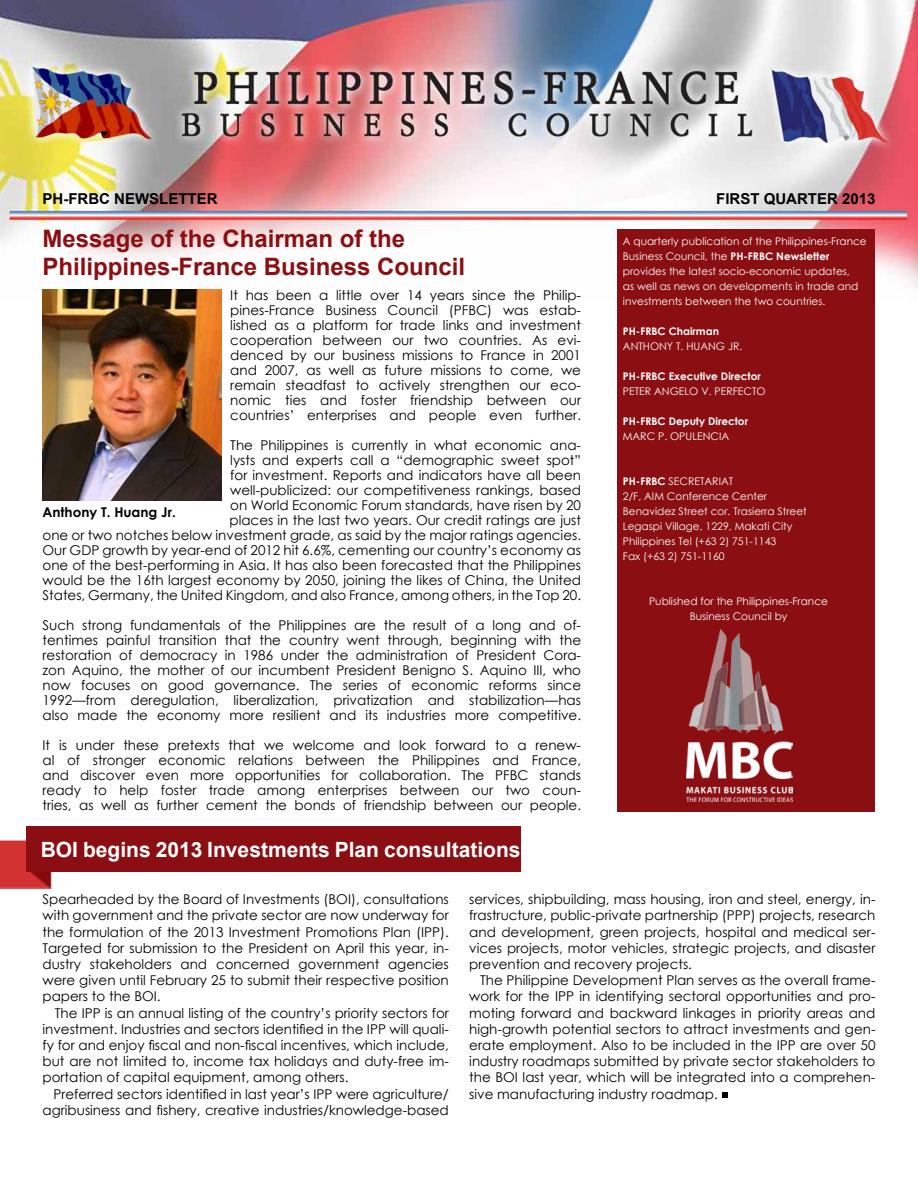
<style>
.page{position:relative;width:918px;height:1188px;background:#fff}
.page>*{position:absolute;margin:0;border:0;box-sizing:border-box;transform-origin:0 0}
.t1{font:700 24px/28.8px "Arial";color:#8b0f12}
.t2{font:700 21px "Arial";color:#fff}
.t3{font:700 15px "Arial";color:#000}
.t4{font:13.5px/15px "Century Gothic";color:#000;text-align:justify}
.t5{font:700 13.5px "Century Gothic";color:#000}
.t6{font:10.5px/15px "Century Gothic";color:#fff}
.t7{font:700 10.5px "Century Gothic";color:#fff}
.s1{font-weight:700}
</style>
<div class="page">
<img style="left:0;top:0;width:918px;height:300px">
<div style="left:617px;top:229px;width:258px;height:582px;background:#8b0f12"></div>
<img style="left:687px;top:629px;width:106px;height:173px">
<img style="left:43px;top:290px;width:179px;height:210px">
<img style="left:0;top:840px;width:323px;height:48px">
<div style="left:26px;top:826px;width:495px;height:45px;background:#8b0f12"></div>
<svg style="left:722px;top:1092px;width:6px;height:6px"></svg>
<p class="t3" style="left:43px;top:189px;width:171px">ph-fRbc newsletter</p>
<p class="t3" style="left:716px;top:189px;width:161px">first quarter 2013</p>
<h1 class="t1" style="left:43px;top:224px;width:424px">Message of the Chairman of the<br>Philippines-France Business Council</h1>
<p class="t6" style="left:623px;top:234px;width:245px">A quarterly publication of the Philippines-France Business Council, the <span class="s1">PH-FRBC Newsletter </span>provides the latest socio-economic updates,<br>as well as news on developments in trade and investments between the two countries.</p>
<p class="t7" style="left:623px;top:323px;width:98px">PH-FRBC Chairman</p>
<p class="t6" style="left:623px;top:339px;width:121px">ANTHONY T. HUANG JR.</p>
<p class="t7" style="left:623px;top:368px;width:139px">PH-FRBC Executive Director</p>
<p class="t6" style="left:623px;top:384px;width:40px">PETER ange</p>
<p class="t6" style="left:684px;top:384px;width:83px">lo V. PERFECTO</p>
<p class="t7" style="left:623px;top:413px;width:127px">PH-FRBC Deputy Director</p>
<p class="t6" style="left:623px;top:429px;width:18px">Marc</p>
<p class="t6" style="left:658px;top:429px;width:47px">p. Opu lencia</p>
<p class="t6" style="left:623px;top:474px;width:185px"><span class="s1">PH-FRBC</span> SECRETARIAT<br>2/F, AIM Conference Center<br>Benavidez Street cor. Trasierra Street<br>Legaspi Village, 1229, Makati City<br>Philippines Tel (+63 2) 751-1143<br>Fax (+63 2) 751-1160</p>
<p class="t6" style="left:649px;top:594px;width:180px;text-align:center">Published for the Philippines-France<br>Business Council by</p>
<p class="t4" style="left:230px;top:287px;width:352px">It has been a little over 14 years since the Philip&shy;pines-France Business Council (PFBC) was estab&shy;lished as a platform for trade links and investment cooperation between our two countries. As evi&shy;denced by our business missions to France in 2001 and 2007, as well as future missions to come, we remain steadfast to actively strengthen our eco&shy;nomic ties and foster friendship between our countries’ enterprises and people even further.</p>
<p class="t4" style="left:43px;top:437px;width:540px;text-align:right">The Philippines is currently in what economic ana-<br>lysts and experts call a “demographic sweet spot”<br>for investment. Reports and indicators have all been<br>well-publicized: our competitiveness rankings, based<br>on World Economic Forum standards, have risen by 20<br>places in the last two years. Our credit ratings are just<br>one or two notches below investment grade, as said by the major ratings agencies.<br>Our GDP growth by year-end of 2012 hit 6.6%, cementing our country’s economy as one of the best-performing in Asia. It has also been forecasted that the Philippines would be the 16th largest economy by 2050, joining the likes of China, the United States, Germany, the United Kingdom, and also France, among others, in the Top 20.</p>
<p class="t4" style="left:43px;top:617px;width:540px">Such strong fundamentals of the Philippines are the result of a long and of&shy;tentimes painful transition that the country went through, beginning with the restoration of democracy in 1986 under the administration of President Cora&shy;zon Aquino, the mother of our incumbent President Benigno S. Aquino III, who now focuses on good governance. The series of economic reforms since 1992—from deregulation, liberalization, privatization and stabilization—has also made the economy more resilient and its industries more competitive.</p>
<p class="t4" style="left:43px;top:737px;width:540px">It is under these pretexts that we welcome and look forward to a renew&shy;al of stronger economic relations between the Philippines and France, and discover even more opportunities for collaboration. The PFBC stands ready to help foster trade among enterprises between our two coun&shy;tries, as well as further cement the bonds of friendship between our people.</p>
<p class="t5" style="left:43px;top:502px;width:135px">Anthony T. Huang Jr.</p>
<h2 class="t2" style="left:41px;top:836px;width:481px">BOI begins 2013 Investments Plan consultations</h2>
<p class="t4" style="left:43px;top:891px;width:408px;line-height:16.2px">Spearheaded by the Board of Investments (BOI), consultations with government and the private sector are now underway for the formulation of the 2013 Investment Promotions Plan (IPP).<br>Targeted for submission to the President on April this year, in&shy;dustry stakeholders and concerned government agencies were given until February 25 to submit their respective position papers to the BOI.</p>
<p class="t4" style="left:43px;top:1005px;width:408px;line-height:16.2px;text-indent:12px">The IPP is an annual listing of the country’s priority sectors for investment. Industries and sectors identified in the IPP will quali&shy;fy for and enjoy fiscal and non-fiscal incentives, which include, but are not limited to, income tax holidays and duty-free im&shy;portation of capital equipment, among others.</p>
<p class="t4" style="left:43px;top:1086px;width:408px;line-height:16.2px;text-align:right">Preferred sectors identified in last year’s IPP were agriculture/ agribusiness and fishery, creative industries/knowledge-based</p>
<p class="t4" style="left:469px;top:891px;width:408px;line-height:16.2px">services, shipbuilding, mass housing, iron and steel, energy, in&shy;frastructure, public-private partnership (PPP) projects, research and development, green projects, hospital and medical ser&shy;vices projects, motor vehicles, strategic projects, and disaster prevention and recovery projects.</p>
<p class="t4" style="left:469px;top:972px;width:408px;line-height:16.2px;text-indent:11px">The Philippine Development Plan serves as the overall frame&shy;work for the IPP in identifying sectoral opportunities and pro&shy;moting forward and backward linkages in priority areas and high-growth potential sectors to attract investments and gen&shy;erate employment. Also to be included in the IPP are over 50 industry roadmaps submitted by private sector stakeholders to the BOI last year, which will be integrated into a comprehen&shy;sive manufacturing industry roadmap.</p>
</div>
